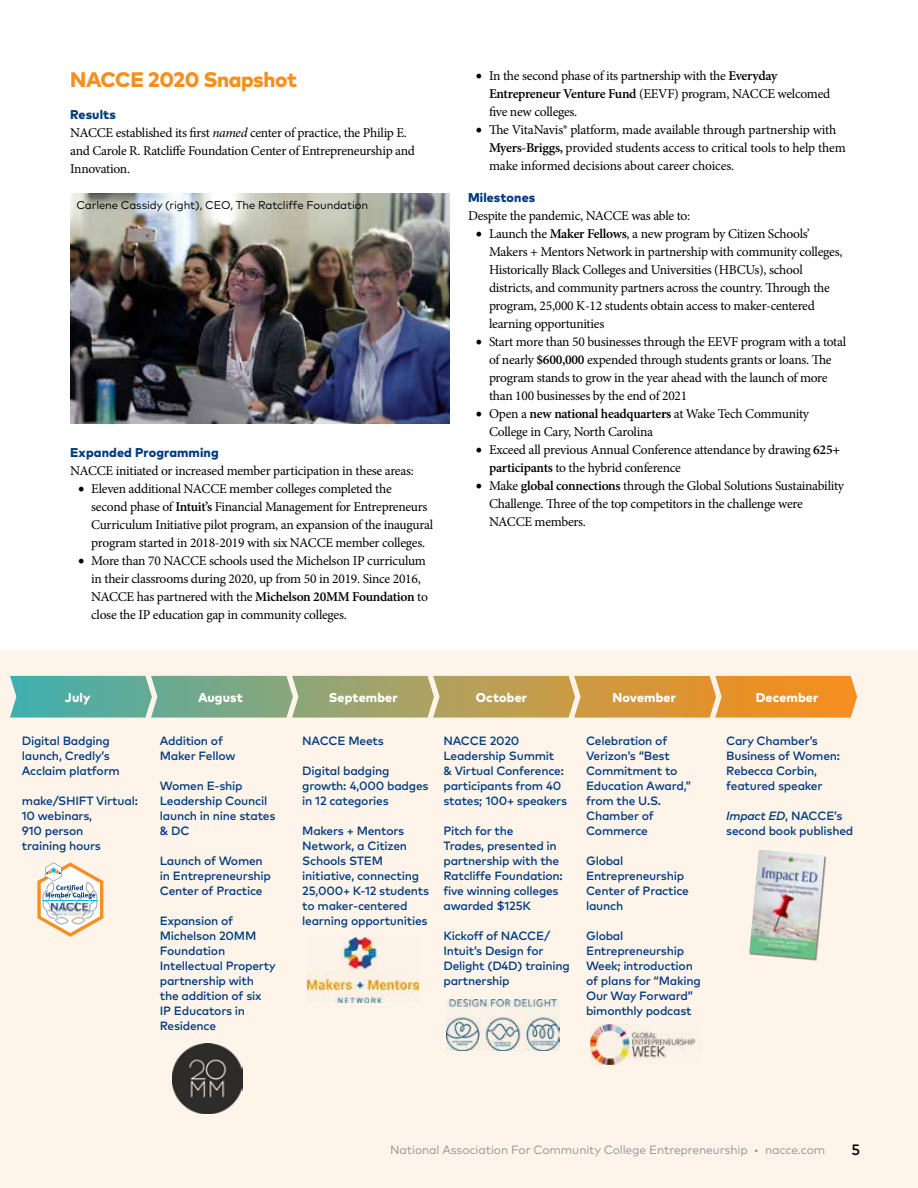
<style>
.page{position:relative;width:918px;height:1188px;background:#fff}
.page>*{position:absolute;margin:0;border:0;box-sizing:border-box;transform-origin:0 0}
.t1{font:800 21px "Mark Pro";letter-spacing:-.02em;color:#f78f1e}
.t2{font:500 15px "Mark Pro";color:#000}
.t3{font:13.5px/18px "Minion Pro";letter-spacing:-.02em;color:#000}
.t4{font:800 12.75px "Mark Pro";letter-spacing:.01em;color:#fff}
.t5{font:800 12.75px "Mark Pro";letter-spacing:.01em;color:#003b80}
.t6{font:500 12px/15px "Mark Pro";letter-spacing:-.02em;color:#003b80}
.t7{font:12px "Mark Pro";letter-spacing:-.01em;color:#939598}
.t8{font:11.25px "Mark Pro";letter-spacing:-.01em;color:#000}
.s1{font-style:italic}
.s2{font-size:18px}
.s3{font-weight:600}
.s4{font-weight:700}
</style>
<div class="page">
<div style="left:0;top:650px;width:918px;height:538px;background:#fef4e9"></div>
<div style="left:750px;top:850px;width:76px;height:111px;background:#000;opacity:.45"></div>
<img style="left:749px;top:850px;width:75px;height:109px">
<svg style="left:37px;top:862px;width:66px;height:75px"></svg>
<img style="left:62px;top:903px;width:16px;height:8px">
<img style="left:70px;top:193px;width:380px;height:231px">
<svg style="left:10px;top:676px;width:847px;height:42px;background:#aba367"></svg>
<img style="left:590px;top:1025px;width:106px;height:39px">
<img style="left:308px;top:937px;width:111px;height:65px">
<img style="left:173px;top:1044px;width:70px;height:70px">
<img style="left:447px;top:1000px;width:112px;height:50px">
<h1 class="t1" style="left:70px;top:63px;width:228px">NACCE 2020 Snapshot</h1>
<p class="t5" style="left:70px;top:105px;width:47px">Results</p>
<p class="t3" style="left:70px;top:124px;width:346px">NACCE established its first <span class="s1">named</span> center of practice, the Philip E. and Carole R. Ratcliffe Foundation Center of Entrepreneurship and<br>Innovation.</p>
<p class="t8" style="left:76px;top:197px;width:293px">Carlene Cassidy (right), CEO, The Ratcliffe Foundation</p>
<p class="t5" style="left:70px;top:443px;width:150px">Expanded Programming</p>
<p class="t3" style="left:70px;top:462px;width:345px">NACCE initiated or increased member participation in these areas:</p>
<p class="t3" style="left:91px;top:480px;width:344px;text-indent:-14px"><span class="s2">•</span> Eleven additional NACCE member colleges completed the<br>second phase of <span class="s3">Intuit’s</span> Financial Management for Entrepreneurs Curriculum Initiative pilot program, an expansion of the inaugural program started in 2018-2019 with six NACCE member colleges.</p>
<p class="t3" style="left:91px;top:552px;width:338px;text-indent:-14px"><span class="s2">•</span> More than 70 NACCE schools used the Michelson IP curriculum in their classrooms during 2020, up from 50 in 2019. Since 2016, NACCE has partnered with the <span class="s3">Michelson 20MM Foundation</span> to close the IP education gap in community colleges.</p>
<p class="t3" style="left:489px;top:67px;width:343px;text-indent:-14px"><span class="s2">•</span> In the second phase of its partnership with the <span class="s3">Everyday<br>Entrepreneur Venture Fund</span> (EEVF) program, NACCE welcomed five new colleges.</p>
<p class="t3" style="left:489px;top:121px;width:358px;text-indent:-14px"><span class="s2">•</span> The VitaNavis® platform, made available through partnership with<br><span class="s3">Myers-Briggs,</span> provided students access to critical tools to help them make informed decisions about career choices.</p>
<p class="t5" style="left:468px;top:188px;width:69px">Milestones</p>
<p class="t3" style="left:468px;top:207px;width:224px">Despite the pandemic, NACCE was able to:</p>
<p class="t3" style="left:489px;top:225px;width:355px;text-indent:-14px"><span class="s2">•</span> Launch the <span class="s3">Maker Fellows</span>, a new program by Citizen Schools’ Makers + Mentors Network in partnership with community colleges, Historically Black Colleges and Universities (HBCUs), school districts, and community partners across the country. Through the program, 25,000 K-12 students obtain access to maker-centered learning opportunities</p>
<p class="t3" style="left:489px;top:333px;width:359px;text-indent:-14px"><span class="s2">•</span> Start more than 50 businesses through the EEVF program with a total of nearly <span class="s3">$600,000</span> expended through students grants or loans. The program stands to grow in the year ahead with the launch of more than 100 businesses by the end of 2021</p>
<p class="t3" style="left:489px;top:405px;width:322px;text-indent:-14px"><span class="s2">•</span> Open a <span class="s3">new national headquarte</span><span class="s4">rs</span> at Wake Tech Community<br>College in Cary, North Carolina</p>
<p class="t3" style="left:489px;top:441px;width:353px;text-indent:-14px"><span class="s2">•</span> Exceed all previous Annual Conference attendance by drawing <span class="s3">625+ participants</span> to the hybrid conference</p>
<p class="t3" style="left:489px;top:477px;width:357px;text-indent:-14px"><span class="s2">•</span> Make <span class="s3">global connections</span> through the Global Solutions Sustainability<br>Challenge. Three of the top competitors in the challenge were<br>NACCE members.</p>
<p class="t4" style="left:65px;top:688px;width:27px">July</p>
<p class="t4" style="left:198px;top:688px;width:46px">August</p>
<p class="t4" style="left:329px;top:688px;width:70px">September</p>
<p class="t4" style="left:476px;top:688px;width:53px">October</p>
<p class="t4" style="left:613px;top:688px;width:65px">November</p>
<p class="t4" style="left:756px;top:688px;width:64px">December</p>
<p class="t6" style="left:22px;top:732px;width:100px">Digital Badging launch, Credly’s<br>Acclaim platform</p>
<p class="t6" style="left:22px;top:792px;width:117px">make/SHIFT Virtual:<br>10 webinars,<br>910 person<br>training hours</p>
<p class="t6" style="left:160px;top:732px;width:77px">Addition of<br>Maker Fellow</p>
<p class="t6" style="left:160px;top:777px;width:117px">Women E-ship<br>Leadership Council launch in nine states &amp; DC</p>
<p class="t6" style="left:160px;top:852px;width:113px">Launch of Women in Entrepreneurship<br>Center of Practice</p>
<p class="t6" style="left:160px;top:912px;width:117px">Expansion of<br>Michelson 20MM<br>Foundation<br>Intellectual Property partnership with the addition of six<br>IP Educators in<br>Residence</p>
<p class="t6" style="left:302px;top:732px;width:83px">NACCE Meets</p>
<p class="t6" style="left:302px;top:762px;width:128px">Digital badging growth: 4,000 badges in 12 categories</p>
<p class="t6" style="left:302px;top:822px;width:128px">Makers + Mentors<br>Network, a Citizen<br>Schools STEM initiative, connecting<br>25,000+ K-12 students to maker-centered learning opportunities</p>
<p class="t6" style="left:443px;top:732px;width:125px">NACCE 2020<br>Leadership Summit<br>&amp; Virtual Conference: participants from 40 states; 100+ speakers</p>
<p class="t6" style="left:443px;top:822px;width:121px">Pitch for the<br>Trades, presented in partnership with the<br>Ratcliffe Foundation: five winning colleges awarded $125K</p>
<p class="t6" style="left:443px;top:927px;width:128px">Kickoff of NACCE/<br>Intuit’s Design for<br>Delight (D4D) training partnership</p>
<p class="t6" style="left:586px;top:732px;width:107px">Celebration of<br>Verizon’s “Best<br>Commitment to<br>Education Award,” from the U.S.<br>Chamber of<br>Commerce</p>
<p class="t6" style="left:586px;top:852px;width:104px">Global<br>Entrepreneurship<br>Center of Practice launch</p>
<p class="t6" style="left:586px;top:927px;width:116px">Global<br>Entrepreneurship<br>Week; introduction of plans for “Making<br>Our Way Forward” bimonthly podcast</p>
<p class="t6" style="left:726px;top:732px;width:115px">Cary Chamber’s<br>Business of Women:<br>Rebecca Corbin, featured speaker</p>
<p class="t6" style="left:726px;top:807px;width:129px"><span class="s1">Impact ED</span>, NACCE’s second book published</p>
<p class="t7" style="left:390px;top:1141px;width:437px">National Association For Community College Entrepreneurship • nacce.com</p>
<p class="t2" style="left:851px;top:1139px;width:10px">5</p>
</div>
